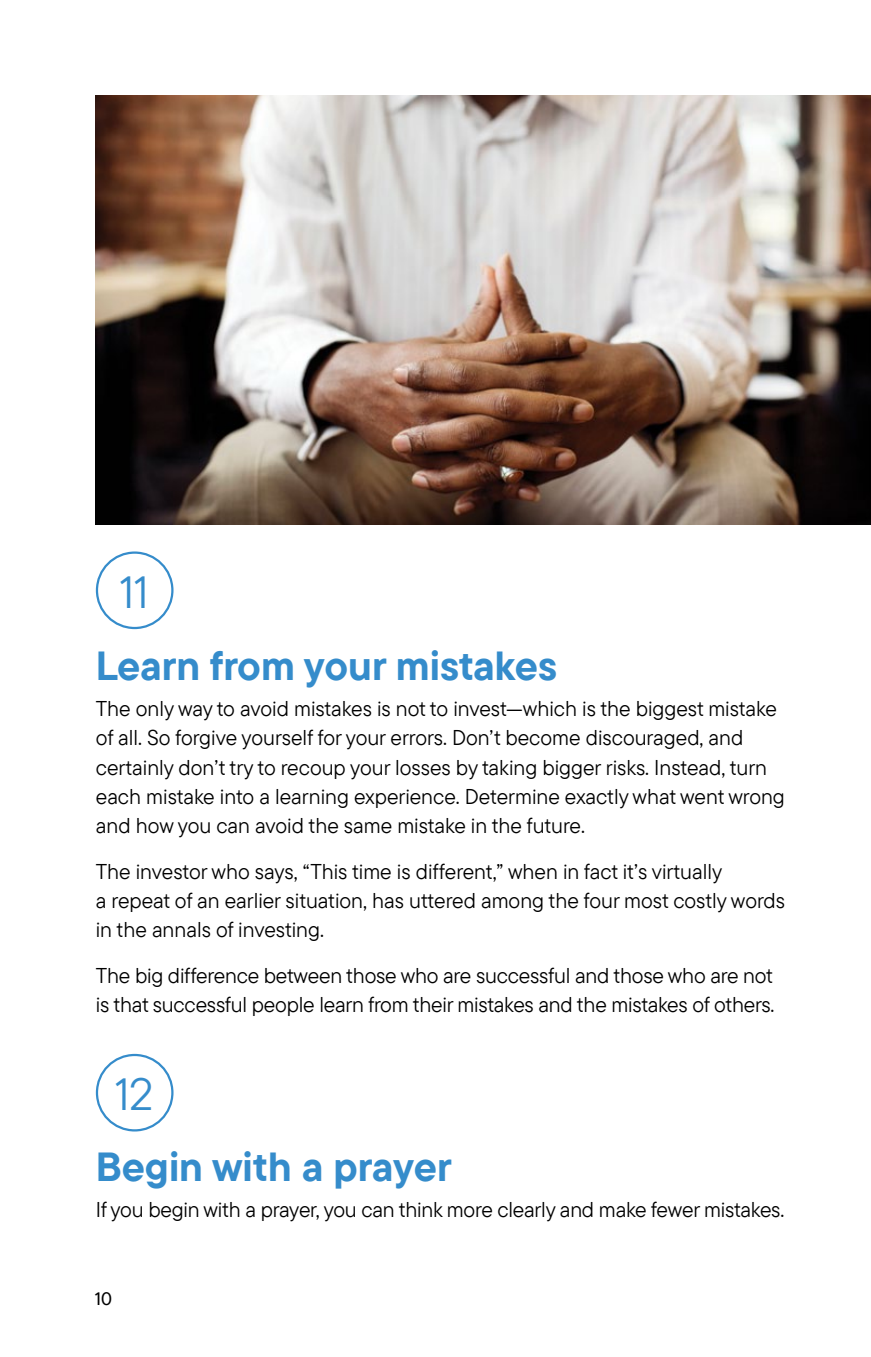
<style>
.page{position:relative;width:871px;height:1357px;background:#fff}
.page>*{position:absolute;margin:0;border:0;box-sizing:border-box;transform-origin:0 0}
.t1{font:45px "TT Commons Pro";color:#358ccb}
.t2{font:700 40.5px "TT Commons Pro";color:#358ccb}
.t3{font:21.38px/29.2px "TT Commons Pro";color:#000}
.t4{font:500 18px "TT Commons Pro";color:#000}
</style>
<div class="page">
<img style="left:96px;top:96px;width:775px;height:429px">
<div style="left:96px;top:551px;width:77px;height:78px;border:2px solid #358ccb;border-radius:50%"></div>
<div style="left:96px;top:1054px;width:77px;height:77px;border:2px solid #358ccb;border-radius:50%"></div>
<h1 class="t1" style="left:120px;top:560px;width:31px">11</h1>
<h2 class="t2" style="left:96px;top:635px;width:463px">Learn from your mistakes</h2>
<p class="t3" style="left:96px;top:694px;width:690px">The only way to avoid mistakes is not to invest—which is the biggest mistake of all. So forgive yourself for your errors. Don’t become discouraged, and certainly don’t try to recoup your losses by taking bigger risks. Instead, turn each mistake into a learning experience. Determine exactly what went wrong and how you can avoid the same mistake in the future.</p>
<p class="t3" style="left:96px;top:856px;width:691px">The investor who says, “This time is different,” when in fact it’s virtually<br>a repeat of an earlier situation, has uttered among the four most costly words in the annals of investing.</p>
<p class="t3" style="left:96px;top:960px;width:680px">The big difference between those who are successful and those who are not is that successful people learn from their mistakes and the mistakes of others.</p>
<h1 class="t1" style="left:115px;top:1062px;width:40px">12</h1>
<h2 class="t2" style="left:96px;top:1136px;width:357px">Begin with a prayer</h2>
<p class="t3" style="left:96px;top:1194px;width:690px">If you begin with a prayer, you can think more clearly and make fewer mistakes.</p>
<p class="t4" style="left:95px;top:1286px;width:19px">10</p>
</div>
